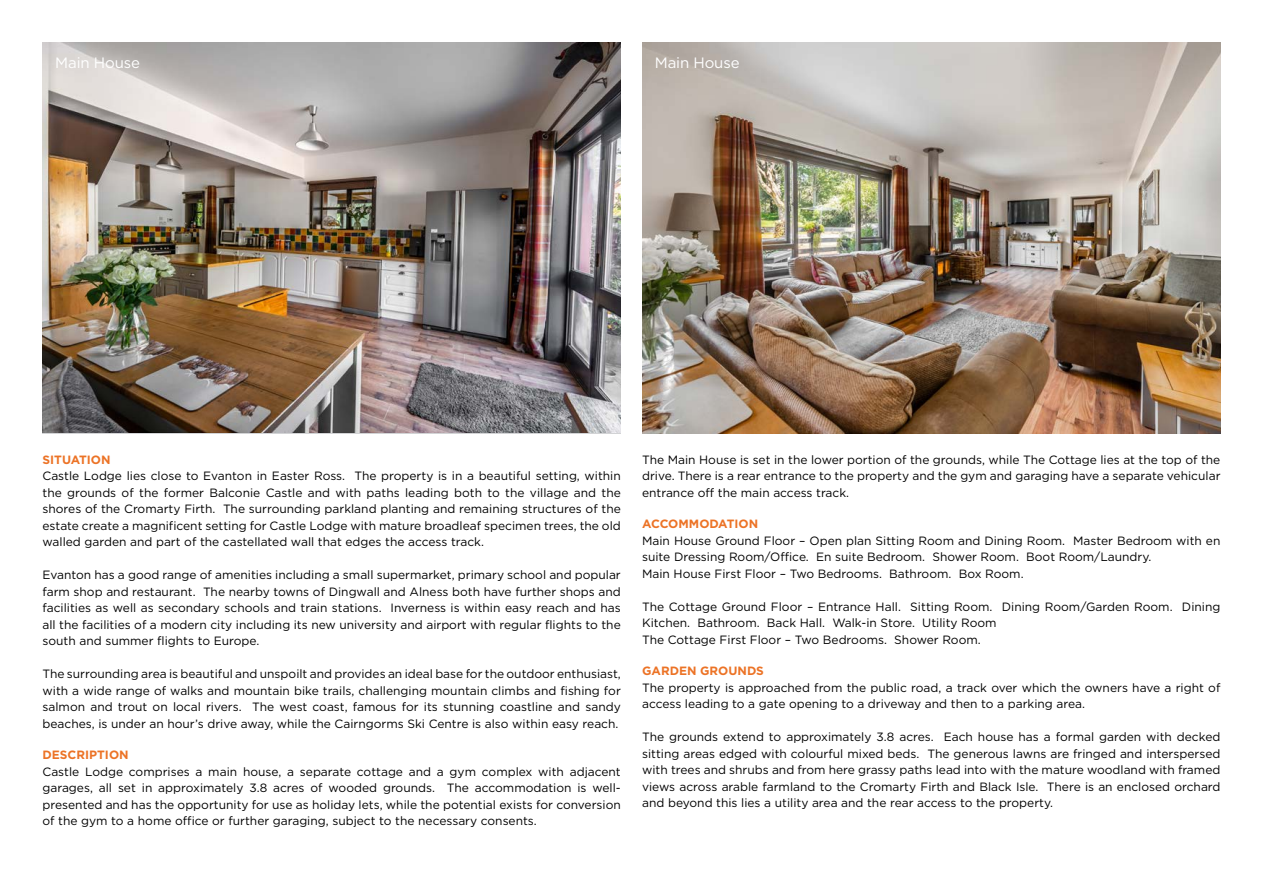
<style>
.page{position:relative;width:1263px;height:893px;background:#fff}
.page>*{position:absolute;margin:0;border:0;box-sizing:border-box;transform-origin:0 0}
.Body_Text{font:15px "Gotham HTF";letter-spacing:-.01em;color:#fff}
.Body_Text-2{font:12px/16.5px "Gotham HTF";color:#000;text-align:justify}
.Headings_Text{font:700 12px "Gotham HTF";color:#ec7326}
</style>
<div class="page">
<img style="left:43px;top:43px;width:578px;height:390px">
<img style="left:642px;top:43px;width:578px;height:390px">
<p class="Body_Text" style="left:55px;top:54px;width:86px">Main House</p>
<p class="Body_Text" style="left:655px;top:54px;width:86px">Main House</p>
<p class="Headings_Text" style="left:43px;top:453px;width:70px">SITUATION</p>
<p class="Body_Text-2" style="left:43px;top:468px;width:580px">Castle Lodge lies close to Evanton in Easter Ross. The property is in a beautiful setting, within the grounds of the former Balconie Castle and with paths leading both to the village and the shores of the Cromarty Firth. The surrounding parkland planting and remaining structures of the estate create a magnificent setting for Castle Lodge with mature broadleaf specimen trees, the old walled garden and part of the castellated wall that edges the access track.</p>
<p class="Body_Text-2" style="left:43px;top:567px;width:580px">Evanton has a good range of amenities including a small supermarket, primary school and popular farm shop and restaurant. The nearby towns of Dingwall and Alness both have further shops and facilities as well as secondary schools and train stations. Inverness is within easy reach and has all the facilities of a modern city including its new university and airport with regular flights to the south and summer flights to Europe.</p>
<p class="Body_Text-2" style="left:43px;top:666px;width:580px">The surrounding area is beautiful and unspoilt and provides an ideal base for the outdoor enthusiast, with a wide range of walks and mountain bike trails, challenging mountain climbs and fishing for salmon and trout on local rivers. The west coast, famous for its stunning coastline and sandy beaches, is under an hour’s drive away, while the Cairngorms Ski Centre is also within easy reach.</p>
<p class="Headings_Text" style="left:43px;top:748px;width:88px">DESCRIPTION</p>
<p class="Body_Text-2" style="left:43px;top:763px;width:580px">Castle Lodge comprises a main house, a separate cottage and a gym complex with adjacent garages, all set in approximately 3.8 acres of wooded grounds. The accommodation is well&shy;presented and has the opportunity for use as holiday lets, while the potential exists for conversion of the gym to a home office or further garaging, subject to the necessary consents.</p>
<p class="Body_Text-2" style="left:642px;top:451px;width:580px">The Main House is set in the lower portion of the grounds, while The Cottage lies at the top of the drive. There is a rear entrance to the property and the gym and garaging have a separate vehicular entrance off the main access track.</p>
<p class="Headings_Text" style="left:642px;top:517px;width:118px">ACCOMMODATION</p>
<p class="Body_Text-2" style="left:642px;top:532px;width:580px">Main House Ground Floor – Open plan Sitting Room and Dining Room. Master Bedroom with en suite Dressing Room/Office. En suite Bedroom. Shower Room. Boot Room/Laundry.</p>
<p class="Body_Text-2" style="left:642px;top:565px;width:383px">Main House First Floor – Two Bedrooms. Bathroom. Box Room.</p>
<p class="Body_Text-2" style="left:642px;top:598px;width:580px">The Cottage Ground Floor – Entrance Hall. Sitting Room. Dining Room/Garden Room. Dining<br>Kitchen. Bathroom. Back Hall. Walk-in Store. Utility Room</p>
<p class="Body_Text-2" style="left:642px;top:631px;width:340px">The Cottage First Floor – Two Bedrooms. Shower Room.</p>
<p class="Headings_Text" style="left:642px;top:664px;width:123px">GARDEN GROUNDS</p>
<p class="Body_Text-2" style="left:642px;top:679px;width:580px">The property is approached from the public road, a track over which the owners have a right of access leading to a gate opening to a driveway and then to a parking area.</p>
<p class="Body_Text-2" style="left:642px;top:729px;width:580px">The grounds extend to approximately 3.8 acres. Each house has a formal garden with decked sitting areas edged with colourful mixed beds. The generous lawns are fringed and interspersed with trees and shrubs and from here grassy paths lead into with the mature woodland with framed views across arable farmland to the Cromarty Firth and Black Isle. There is an enclosed orchard and beyond this lies a utility area and the rear access to the property.</p>
</div>
